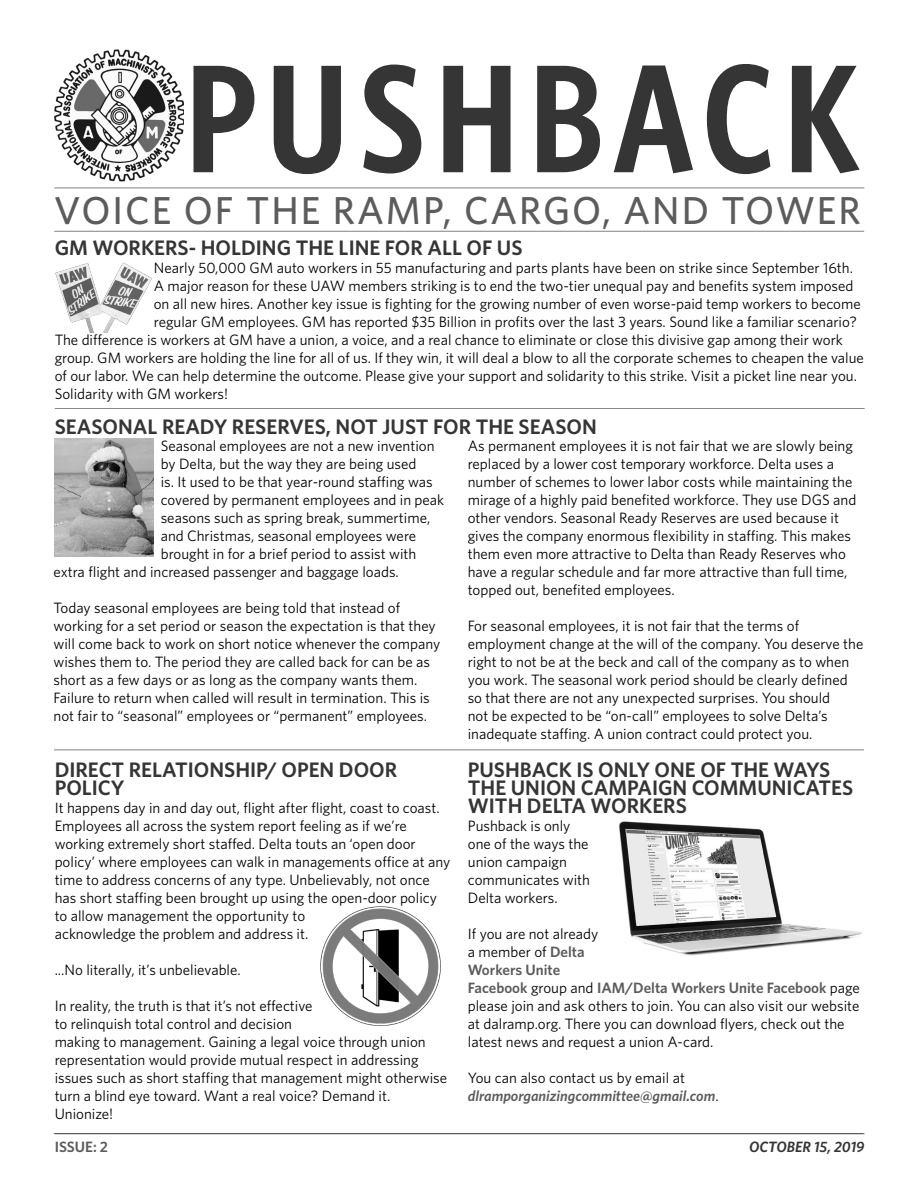
<style>
.page{position:relative;width:918px;height:1188px;background:#fff}
.page>*{position:absolute;margin:0;border:0;box-sizing:border-box;transform-origin:0 0}
.t1{font:600 154.2px "Whitney Condensed";letter-spacing:.07em;color:#353535}
.t2{font:500 39px "Whitney";letter-spacing:.05em;color:#5c5c5c}
.t3{font:600 21px/18px "Whitney";color:#353535}
.t4{font:15px/18px "Whitney";color:#000}
.t5{font:italic 600 15px/18px "Whitney";color:#5c5c5c}
.t6{font:italic 600 15px "Whitney";color:#353535}
.t7{font:600 15px "Whitney";color:#5c5c5c}
.s1{font-weight:600;color:#5c5c5c}
.s2{font-weight:400;font-style:normal;color:#000}
</style>
<div class="page">
<hr style="left:54px;top:231px;width:810px;height:1px;background:#000">
<hr style="left:54px;top:188px;width:810px;height:1px;background:#000">
<hr style="left:55px;top:408px;width:810px;height:1px;background:#000">
<hr style="left:54px;top:750px;width:810px;height:1px;background:#000">
<hr style="left:54px;top:1133px;width:810px;height:1px;background:#000">
<hr style="left:55px;top:1134px;width:810px;height:1px;background:#000">
<img style="left:55px;top:262px;width:97px;height:71px">
<img style="left:54px;top:439px;width:100px;height:118px">
<img style="left:320px;top:906px;width:121px;height:120px">
<img style="left:619px;top:821px;width:243px;height:135px">
<img style="left:54px;top:49px;width:129px;height:133px">
<p class="t1" style="left:186px;top:22px;width:675px">PUSHBACK</p>
<p class="t2" style="left:54px;top:184px;width:808px">VOICE OF THE RAMP, CARGO, AND TOWER</p>
<p class="t3" style="left:55px;top:238px;width:469px">GM WORKERS- HOLDING THE LINE FOR ALL OF US</p>
<p class="t4" style="left:154px;top:258px;width:701px">Nearly 50,000 GM auto workers in 55 manufacturing and parts plants have been on strike since September 16th.</p>
<p class="t4" style="left:154px;top:276px;width:701px">A major reason for these UAW members striking is to end the two-tier unequal pay and benefits system imposed</p>
<p class="t4" style="left:154px;top:294px;width:708px">on all new hires. Another key issue is fighting for the growing number of even worse-paid temp workers to become</p>
<p class="t4" style="left:154px;top:312px;width:705px">regular GM employees. GM has reported $35 Billion in profits over the last 3 years. Sound like a familiar scenario?</p>
<p class="t4" style="left:55px;top:330px;width:790px">The difference is workers at GM have a union, a voice, and a real chance to eliminate or close this divisive gap among their work</p>
<p class="t4" style="left:55px;top:348px;width:811px">group. GM workers are holding the line for all of us. If they win, it will deal a blow to all the corporate schemes to cheapen the value</p>
<p class="t4" style="left:55px;top:366px;width:804px">of our labor. We can help determine the outcome. Please give your support and solidarity to this strike. Visit a picket line near you.</p>
<p class="t4" style="left:55px;top:384px;width:175px">Solidarity with GM workers!</p>
<p class="t4" style="left:161px;top:436px;width:275px">Seasonal employees are not a new invention</p>
<p class="t4" style="left:161px;top:454px;width:257px">by Delta, but the way they are being used</p>
<p class="t4" style="left:161px;top:472px;width:274px">is. It used to be that year-round staffing was</p>
<p class="t4" style="left:161px;top:490px;width:285px">covered by permanent employees and in peak</p>
<p class="t4" style="left:161px;top:508px;width:271px">seasons such as spring break, summertime,</p>
<p class="t4" style="left:161px;top:526px;width:257px">and Christmas, seasonal employees were</p>
<p class="t4" style="left:161px;top:544px;width:257px">brought in for a brief period to assist with</p>
<p class="t4" style="left:54px;top:562px;width:347px">extra flight and increased passenger and baggage loads.</p>
<p class="t4" style="left:54px;top:598px;width:388px">Today seasonal employees are being told that instead of working for a set period or season the expectation is that they will come back to work on short notice whenever the company wishes them to. The period they are called back for can be as short as a few days or as long as the company wants them.<br>Failure to return when called will result in termination. This is not fair to “seasonal” employees or “permanent” employees.</p>
<p class="t3" style="left:55px;top:417px;width:544px">SEASONAL READY RESERVES, NOT JUST FOR THE SEASON</p>
<p class="t4" style="left:468px;top:436px;width:390px">As permanent employees it is not fair that we are slowly being replaced by a lower cost temporary workforce. Delta uses a number of schemes to lower labor costs while maintaining the mirage of a highly paid benefited workforce. They use DGS and other vendors. Seasonal Ready Reserves are used because it gives the company enormous flexibility in staffing. This makes them even more attractive to Delta than Ready Reserves who have a regular schedule and far more attractive than full time, topped out, benefited employees.</p>
<p class="t4" style="left:468px;top:616px;width:397px">For seasonal employees, it is not fair that the terms of employment change at the will of the company. You deserve the right to not be at the beck and call of the company as to when you work. The seasonal work period should be clearly defined so that there are not any unexpected surprises. You should<br>not be expected to be “on-call” employees to solve Delta’s inadequate staffing. A union contract could protect you.</p>
<p class="t3" style="left:55px;top:761px;width:344px">DIRECT RELATIONSHIP/ OPEN DOOR<br>POLICY</p>
<p class="t4" style="left:55px;top:799px;width:397px">It happens day in and day out, flight after flight, coast to coast.<br>Employees all across the system report feeling as if we’re working extremely short staffed. Delta touts an ‘open door policy’ where employees can walk in managements office at any time to address concerns of any type. Unbelievably, not once has short staffing been brought up using the open-door policy to allow management the opportunity to<br>acknowledge the problem and address it.</p>
<p class="t4" style="left:55px;top:961px;width:188px">...No literally, it’s unbelievable.</p>
<p class="t4" style="left:55px;top:997px;width:394px">In reality, the truth is that it’s not effective<br>to relinquish total control and decision<br>making to management. Gaining a legal voice through union representation would provide mutual respect in addressing issues such as short staffing that management might otherwise turn a blind eye toward. Want a real voice? Demand it.<br>Unionize!</p>
<p class="t3" style="left:468px;top:761px;width:387px">PUSHBACK IS ONLY ONE OF THE WAYS<br>THE UNION CAMPAIGN COMMUNICATES<br>WITH DELTA WORKERS</p>
<p class="t4" style="left:468px;top:817px;width:124px">Pushback is only one of the ways the union campaign communicates with<br>Delta workers.</p>
<p class="t4" style="left:468px;top:925px;width:393px">If you are not already<br>a member of <span class="s1">Delta<br>Workers Unite<br>Facebook</span> group and <span class="s1">IAM/Delta Workers Unite Facebook</span> page please join and ask others to join. You can also visit our website at dalramp.org. There you can download flyers, check out the latest news and request a union A-card.</p>
<p class="t5" style="left:468px;top:1069px;width:252px"><span class="s2">You can also contact us by email at </span>dlramporganizingcommittee@gmail.com<span class="s2">.</span></p>
<p class="t7" style="left:55px;top:1137px;width:55px">ISSUE: 2</p>
<p class="t6" style="left:749px;top:1137px;width:117px">OCTOBER 15, 2019</p>
</div>
